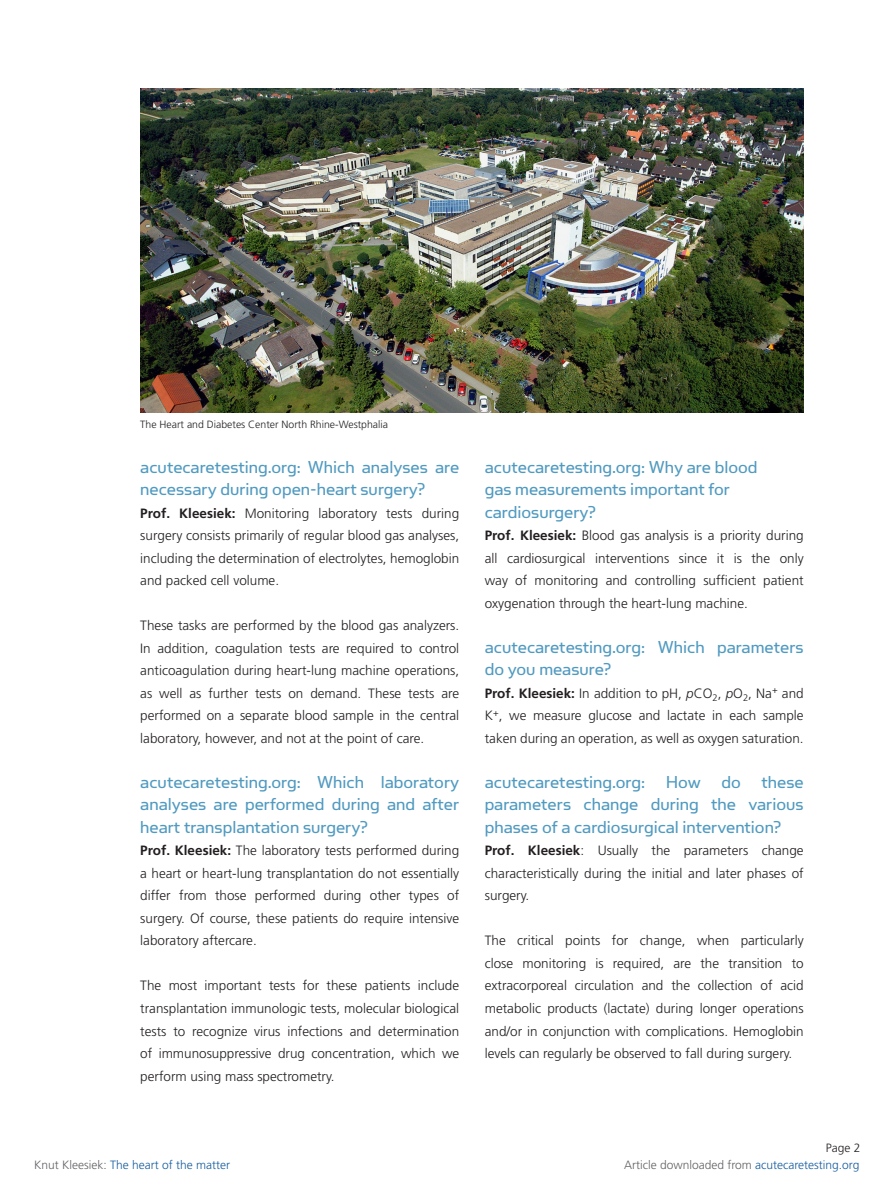
<style>
.page{position:relative;width:893px;height:1187px;background:#fff}
.page>*{position:absolute;margin:0;border:0;box-sizing:border-box;transform-origin:0 0}
.Heading_article{font:19.5px/22.5px "Simian Text Orangutan";color:#509ac0}
.Heading_article-2{font:300 13.5px/22.5px "Frutiger";color:#231f20;text-align:justify}
.Heading_article-3{font:300 12px "Frutiger";color:#636366}
.Heading_article-4{font:300 12px "Frutiger";color:#175d9e}
.Heading_article-5{font:300 12px "Frutiger";color:#231f20}
.underoverskrift{font:300 10.5px "Frutiger";color:#231f20}
.s1{font-weight:700}
.s2{font-style:italic}
.s3{color:#636366}
.s4{color:#175d9e}
</style>
<div class="page">
<img style="left:140px;top:89px;width:664px;height:323px">
<p class="underoverskrift" style="left:140px;top:418px;width:249px">The Heart and Diabetes Center North Rhine-Westphalia</p>
<p class="Heading_article" style="left:140px;top:455px;width:320px">acutecaretesting.org: Which analyses are necessary during open-heart surgery?</p>
<p class="Heading_article-2" style="left:140px;top:502px;width:320px"><span class="s1">Prof. Kleesiek:</span> Monitoring laboratory tests during surgery consists primarily of regular blood gas analyses, including the determination of electrolytes, hemoglobin and packed cell volume.</p>
<p class="Heading_article-2" style="left:140px;top:614px;width:320px">These tasks are performed by the blood gas analyzers.<br>In addition, coagulation tests are required to control anticoagulation during heart-lung machine operations, as well as further tests on demand. These tests are performed on a separate blood sample in the central laboratory, however, and not at the point of care.</p>
<p class="Heading_article" style="left:140px;top:770px;width:320px;text-align:justify">acutecaretesting.org: Which laboratory analyses are performed during and after heart transplantation surgery?</p>
<p class="Heading_article-2" style="left:140px;top:839px;width:320px"><span class="s1">Prof. Kleesiek:</span> The laboratory tests performed during a heart or heart-lung transplantation do not essentially differ from those performed during other types of surgery. Of course, these patients do require intensive laboratory aftercare.</p>
<p class="Heading_article-2" style="left:140px;top:974px;width:320px">The most important tests for these patients include transplantation immunologic tests, molecular biological tests to recognize virus infections and determination of immunosuppressive drug concentration, which we perform using mass spectrometry.</p>
<p class="Heading_article" style="left:485px;top:455px;width:274px">acutecaretesting.org: Why are blood gas measurements important for cardiosurgery?</p>
<p class="Heading_article-2" style="left:485px;top:524px;width:320px"><span class="s1">Prof. Kleesiek:</span> Blood gas analysis is a priority during all cardiosurgical interventions since it is the only way of monitoring and controlling sufficient patient oxygenation through the heart-lung machine.</p>
<p class="Heading_article" style="left:485px;top:635px;width:320px">acutecaretesting.org: Which parameters do you measure?</p>
<p class="Heading_article-2" style="left:485px;top:682px;width:320px"><span class="s1">Prof. Kleesiek:</span> In addition to pH, <span class="s2">p</span>CO<sub>2</sub>, <span class="s2">p</span>O<sub>2</sub>, Na<sup>+</sup> and K<sup>+</sup>, we measure glucose and lactate in each sample taken during an operation, as well as oxygen saturation.</p>
<p class="Heading_article" style="left:485px;top:770px;width:320px;text-align:justify">acutecaretesting.org: How do these parameters change during the various phases of a cardiosurgical intervention?</p>
<p class="Heading_article-2" style="left:485px;top:839px;width:320px"><span class="s1">Prof. Kleesiek</span>: Usually the parameters change characteristically during the initial and later phases of surgery.</p>
<p class="Heading_article-2" style="left:485px;top:929px;width:320px">The critical points for change, when particularly close monitoring is required, are the transition to extracorporeal circulation and the collection of acid metabolic products (lactate) during longer operations and/or in conjunction with complications. Hemoglobin levels can regularly be observed to fall during surgery.</p>
<p class="Heading_article-5" style="left:826px;top:1140px;width:36px">Page 2</p>
<p class="Heading_article-4" style="left:34px;top:1158px;width:198px"><span class="s3">Knut Kleesiek:</span> The heart of the matter</p>
<p class="Heading_article-3" style="left:624px;top:1158px;width:237px">Article downloaded from <span class="s4">acutecaretesting.org</span></p>
</div>
